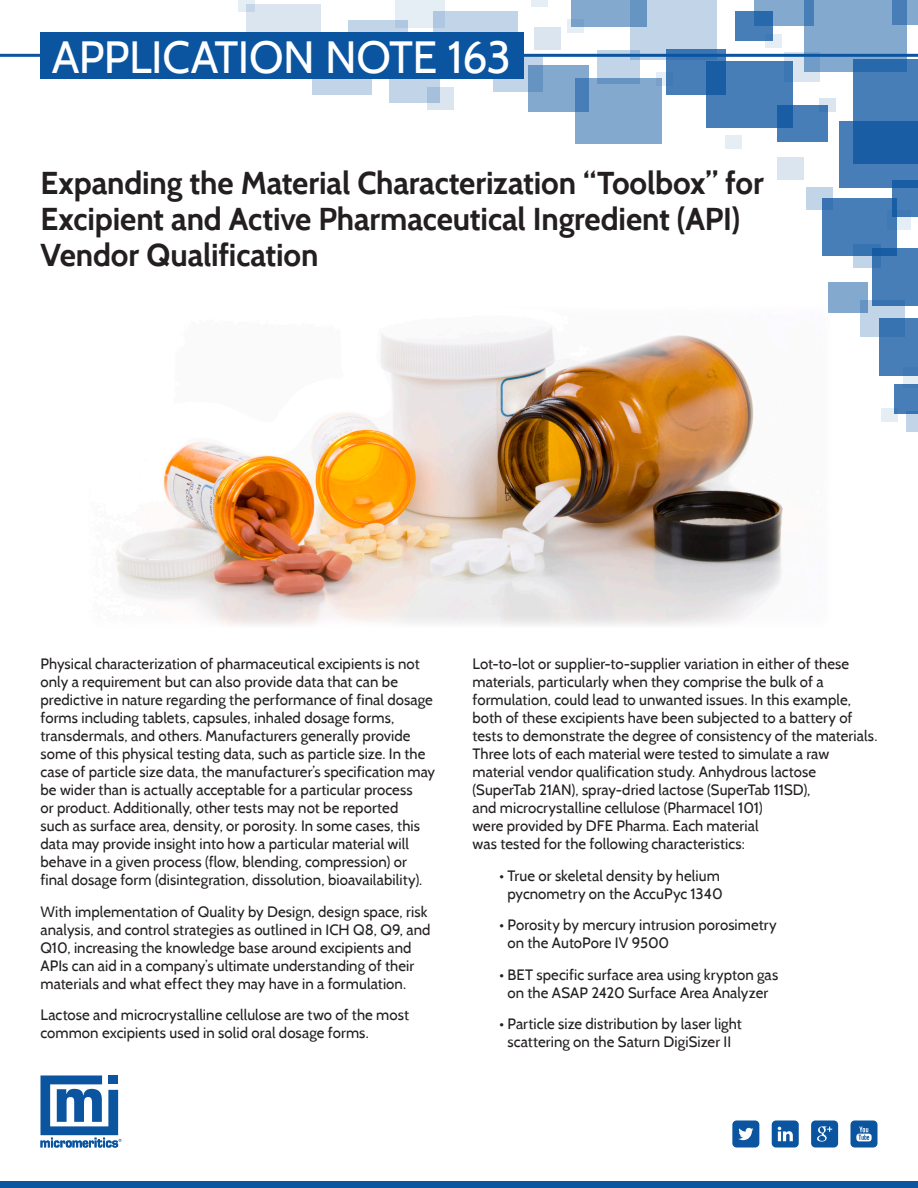
<style>
.page{position:relative;width:918px;height:1188px;background:#fff}
.page>*{position:absolute;margin:0;border:0;box-sizing:border-box;transform-origin:0 0}
.t1{font:45px "Cabin";letter-spacing:-.015em;color:#fff}
.t2{font:700 31.5px/36px "Cabin";letter-spacing:-.005em;color:#231f20}
.Body_Copy{font:15px/18px "Cabin";letter-spacing:.005em;color:#231f20}
.Body_Copy-_bullets{font:15px/18px "Cabin";letter-spacing:.005em;color:#231f20;text-align:center}
</style>
<div class="page">
<div style="left:872px;top:249px;width:46px;height:57px;background:#477eb7"></div>
<div style="left:806px;top:187px;width:27px;height:23px;background:#c2d4e7"></div>
<div style="left:822px;top:198px;width:74px;height:57px;background:#477eb7"></div>
<div style="left:828px;top:283px;width:39px;height:30px;background:#84a9cf"></div>
<div style="left:840px;top:121px;width:78px;height:66px;background:#477eb7"></div>
<div style="left:706px;top:62px;width:87px;height:66px;background:#477eb7"></div>
<div style="left:631px;top:0;width:86px;height:60px;background:#c2d4e7"></div>
<div style="left:433px;top:11px;width:85px;height:67px;background:#c2d4e7"></div>
<div style="left:575px;top:78px;width:86px;height:65px;background:#84a9cf"></div>
<svg style="left:853px;top:60px;width:65px;height:104px;fill:#477eb7"></svg>
<svg style="left:804px;top:0;width:102px;height:72px;fill:#84a9cf"></svg>
<div style="left:880px;top:318px;width:38px;height:58px;background:#477eb7"></div>
<svg style="left:528px;top:65px;width:60px;height:47px;fill:#84a9cf"></svg>
<svg style="left:666px;top:49px;width:59px;height:46px;fill:#477eb7"></svg>
<svg style="left:754px;top:0;width:60px;height:26px"></svg>
<div style="left:348px;top:20px;width:60px;height:46px;background:#c2d4e7"></div>
<div style="left:313px;top:49px;width:59px;height:46px;background:#c2d4e7"></div>
<div style="left:246px;top:4px;width:74px;height:58px;background:#dae5f0"></div>
<div style="left:389px;top:66px;width:51px;height:36px;background:#c2d4e7"></div>
<svg style="left:777px;top:105px;width:51px;height:37px;fill:#477eb7"></svg>
<div style="left:894px;top:384px;width:24px;height:30px;background:#477eb7"></div>
<svg style="left:892px;top:180px;width:26px;height:37px"></svg>
<svg style="left:493px;top:57px;width:50px;height:35px"></svg>
<svg style="left:860px;top:300px;width:45px;height:37px;fill:#c2d4e7"></svg>
<svg style="left:597px;top:51px;width:42px;height:33px"></svg>
<svg style="left:427px;top:87px;width:27px;height:22px"></svg>
<div style="left:777px;top:157px;width:27px;height:22px;background:#dae5f0"></div>
<div style="left:534px;top:27px;width:27px;height:23px;background:#dae5f0"></div>
<svg style="left:906px;top:411px;width:12px;height:21px"></svg>
<div style="left:725px;top:135px;width:17px;height:13px;background:#e6eef5"></div>
<svg style="left:568px;top:20px;width:16px;height:13px"></svg>
<svg style="left:238px;top:0;width:16px;height:12px"></svg>
<svg style="left:881px;top:408px;width:16px;height:13px"></svg>
<svg style="left:784px;top:53px;width:35px;height:29px"></svg>
<svg style="left:819px;top:98px;width:17px;height:14px"></svg>
<svg style="left:853px;top:244px;width:28px;height:23px"></svg>
<svg style="left:572px;top:0;width:75px;height:27px;fill:#84a9cf"></svg>
<svg style="left:395px;top:0;width:50px;height:28px"></svg>
<div style="left:531px;top:0;width:17px;height:7px;background:#e6eef5"></div>
<svg style="left:892px;top:210px;width:19px;height:19px"></svg>
<svg style="left:735px;top:12px;width:38px;height:29px"></svg>
<svg style="left:656px;top:73px;width:16px;height:13px"></svg>
<svg style="left:892px;top:0;width:26px;height:25px"></svg>
<svg style="left:765px;top:34px;width:17px;height:14px"></svg>
<svg style="left:904px;top:376px;width:14px;height:8px"></svg>
<svg style="left:40px;top:1075px;width:81px;height:73px"></svg>
<svg style="left:732px;top:1120px;width:27px;height:28px"></svg>
<svg style="left:772px;top:1120px;width:27px;height:28px"></svg>
<svg style="left:811px;top:1120px;width:27px;height:28px"></svg>
<svg style="left:850px;top:1120px;width:28px;height:28px"></svg>
<div style="left:0;top:1181px;width:918px;height:7px;background:#0a54a0"></div>
<hr style="left:0;top:54px;width:918px;height:3px;background:#0a54a0">
<div style="left:40px;top:32px;width:484px;height:47px;background:#0a54a0"></div>
<img style="left:115px;top:312px;width:714px;height:313px">
<h1 class="t1" style="left:52px;top:29px;width:461px">APPLICATION NOTE 163</h1>
<p class="t2" style="left:40px;top:165px;width:725px">Expanding the Material Characterization “Toolbox” for<br>Excipient and Active Pharmaceutical Ingredient (API)<br>Vendor Qualification</p>
<p class="Body_Copy" style="left:40px;top:655px;width:396px">Physical characterization of pharmaceutical excipients is not only a requirement but can also provide data that can be predictive in nature regarding the performance of final dosage forms including tablets, capsules, inhaled dosage forms, transdermals, and others. Manufacturers generally provide some of this physical testing data, such as particle size. In the case of particle size data, the manufacturer’s specification may be wider than is actually acceptable for a particular process<br>or product. Additionally, other tests may not be reported<br>such as surface area, density, or porosity. In some cases, this data may provide insight into how a particular material will behave in a given process (flow, blending, compression) or final dosage form (disintegration, dissolution, bioavailability).</p>
<p class="Body_Copy" style="left:40px;top:902px;width:392px">With implementation of Quality by Design, design space, risk analysis, and control strategies as outlined in ICH Q8, Q9, and Q10, increasing the knowledge base around excipients and APIs can aid in a company’s ultimate understanding of their materials and what effect they may have in a formulation.</p>
<p class="Body_Copy" style="left:40px;top:1006px;width:370px">Lactose and microcrystalline cellulose are two of the most common excipients used in solid oral dosage forms.</p>
<p class="Body_Copy" style="left:472px;top:655px;width:407px">Lot-to-lot or supplier-to-supplier variation in either of these materials, particularly when they comprise the bulk of a formulation, could lead to unwanted issues. In this example, both of these excipients have been subjected to a battery of tests to demonstrate the degree of consistency of the materials.<br>Three lots of each material were tested to simulate a raw material vendor qualification study. Anhydrous lactose (SuperTab 21AN), spray-dried lactose (SuperTab 11SD),<br>and microcrystalline cellulose (Pharmacel 101)<br>were provided by DFE Pharma. Each material<br>was tested for the following characteristics:</p>
<p class="Body_Copy-_bullets" style="left:500px;top:866px;width:225px">• True or skeletal density by helium pycnometry on the AccuPyc 1340</p>
<p class="Body_Copy-_bullets" style="left:507px;top:916px;width:271px;text-align:left;text-indent:-8px">• Porosity by mercury intrusion porosimetry on the AutoPore IV 9500</p>
<p class="Body_Copy-_bullets" style="left:500px;top:965px;width:280px">• BET specific surface area using krypton gas on the ASAP 2420 Surface Area Analyzer</p>
<p class="Body_Copy-_bullets" style="left:500px;top:1015px;width:244px">• Particle size distribution by laser light scattering on the Saturn DigiSizer II</p>
</div>
